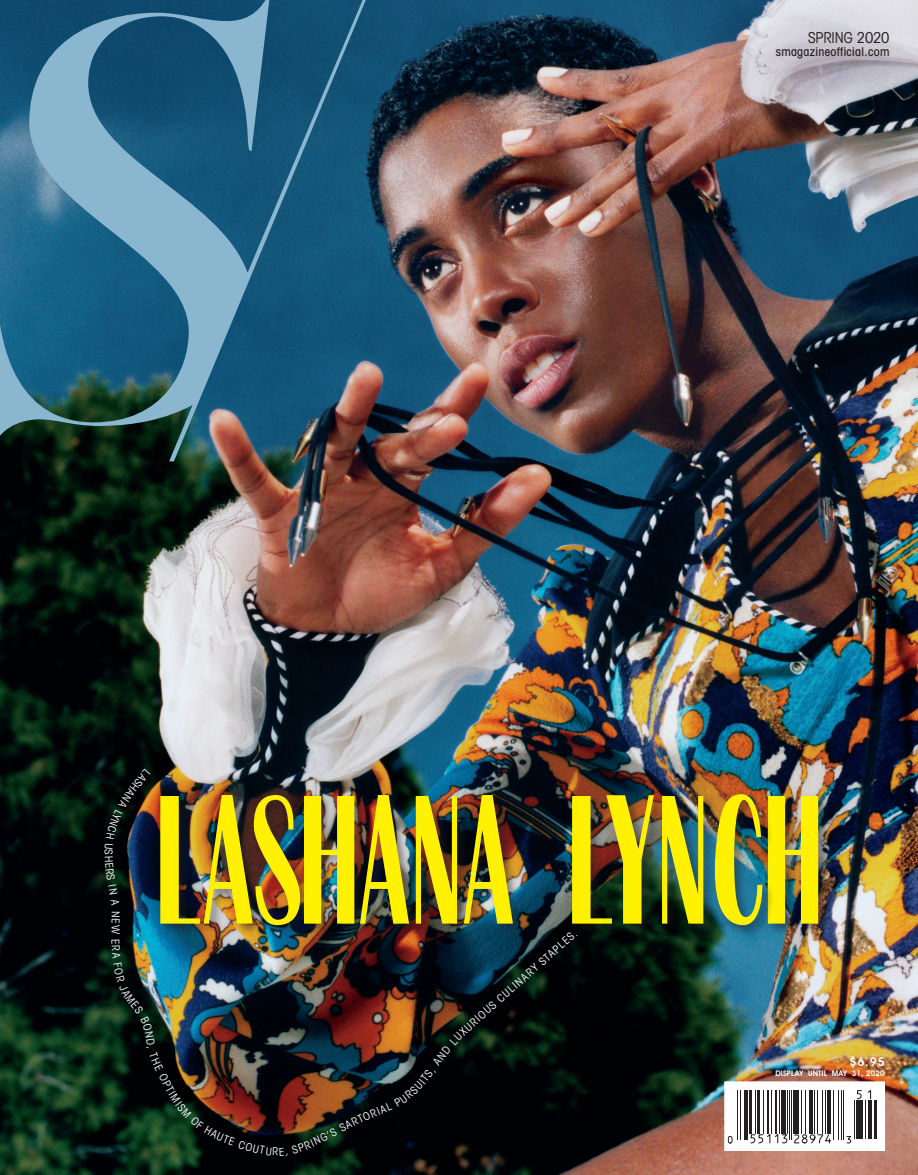
<style>
.page{position:relative;width:918px;height:1175px;background:#fff}
.page>*{position:absolute;margin:0;border:0;box-sizing:border-box;transform-origin:0 0}
.t1{font:condensed 15px "Avant Garde IT Cby BT";letter-spacing:-.01em;color:#231f20}
.t2{font:600 12.15px "Avant Garde IT Cby BT";color:#fff}
.t3{font:500 condensed 12px "Avant Garde IT Cby BT";letter-spacing:.025em;color:#231f20}
.t4{font:condensed 10.95px "Avant Garde IT Cby BT";color:#fff}
.t5{font:condensed 10.8px "Avant Garde IT Cby BT";color:#fff}
.t6{font:600 7.8px "Avant Garde IT Cby BT";letter-spacing:.02em;color:#fff}
.s1{font-size:10.8px}
.s2{font-size:10.95px}
</style>
<div class="page">
<img style="left:0;top:0;width:918px;height:1174px">
<svg style="left:0;top:0;width:368px;height:461px;background:#2f6784"></svg>
<div style="left:157px;top:791px;width:674px;height:147px;background:#231f20;opacity:.52"></div>
<img style="left:160px;top:795px;width:658px;height:130px">
<div style="left:711px;top:791px;width:64px;height:146px;background:#231f20;opacity:.52"></div>
<img style="left:712px;top:794px;width:51px;height:131px">
<svg style="left:723px;top:1079px;width:164px;height:73px"></svg>
<svg style="left:105px;top:769px;width:46px;height:137px;background:#0c181e"></svg>
<svg style="left:112px;top:919px;width:8px;height:4px"></svg>
<img style="left:112px;top:939px;width:209px;height:217px">
<svg style="left:351px;top:1026px;width:117px;height:99px;background:#1f1915"></svg>
<p class="t1" style="left:808px;top:29px;width:83px">SPRING 2020</p>
<p class="t3" style="left:776px;top:44px;width:115px">smagazineofficial.com</p>
<p class="t4" style="left:122px;top:911px;width:8px;rotate:90deg">N</p>
<p class="t5" style="left:122px;top:925px;width:11px;rotate:90deg">W</p>
<p class="t4" style="left:318px;top:1132px;width:35px;rotate:-27deg">G’S <span class="s1">S</span>A</p>
<p class="t4" style="left:494px;top:994px;width:104px;rotate:-41deg">CU<span class="s1">LI</span>NA<span class="s1">R</span>Y <span class="s1">ST</span>A<span class="s1">PL</span>ES.</p>
<p class="t5" style="left:462px;top:1023px;width:40px;rotate:-42deg">U<span class="s2">RI</span>OUS</p>
<p class="t2" style="left:849px;top:1054px;width:37px">$6.95</p>
<p class="t6" style="left:775px;top:1068px;width:111px">DISPLAY UNTIL MAY 31, 2020</p>
</div>
